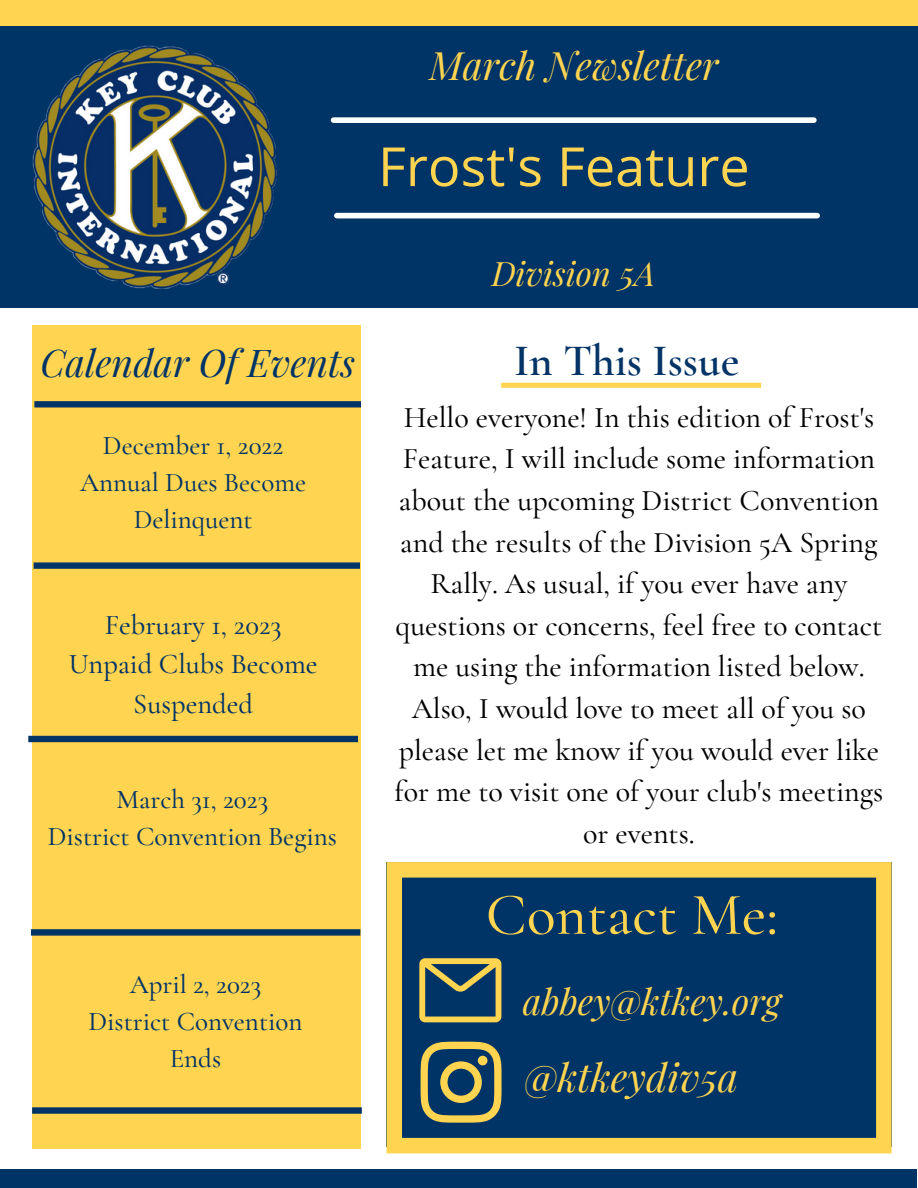
<style>
.page{position:relative;width:918px;height:1188px;background:#fff}
.page>*{position:absolute;margin:0;border:0;box-sizing:border-box;transform-origin:0 0}
.t1{font:500 60px "Cormorant Garamond";color:#fed450}
.t2{font:54px "Open Sans";color:#fed450}
.t3{font:600 45px "Cormorant Garamond";color:#036}
.t4{font:italic 39px "Playfair Display";color:#fed450}
.t5{font:italic 38.4px "Playfair Display";color:#fed450}
.t6{font:italic 37.5px "Playfair Display";color:#036}
.t7{font:italic 36px "Playfair Display";color:#fed450}
.t8{font:italic 33px "Playfair Display";color:#fed450}
.t9{font:500 30px/41.7px "Cormorant Garamond";color:#000;text-align:center}
.t10{font:500 28.5px/39.3px "Cormorant Garamond";color:#036;text-align:center}
.t11{font:500 27px/37.2px "Cormorant Garamond";color:#036;text-align:center}
</style>
<div class="page">
<div style="left:0;top:25px;width:918px;height:283px;background:#036"></div>
<div style="left:0;top:0;width:918px;height:26px;background:#fed450"></div>
<div style="left:0;top:1170px;width:917px;height:18px;background:#036"></div>
<img style="left:32px;top:45px;width:245px;height:244px">
<div style="left:337px;top:213px;width:480px;height:5px;background:#fff"></div>
<div style="left:334px;top:117px;width:480px;height:6px;background:#fff"></div>
<div style="left:32px;top:326px;width:328px;height:822px;background:#fed450"></div>
<svg style="left:34px;top:401px;width:327px;height:7px;background:#174263"></svg>
<svg style="left:34px;top:562px;width:326px;height:7px;background:#174163"></svg>
<div style="left:28px;top:736px;width:330px;height:6px;background:#036"></div>
<svg style="left:31px;top:929px;width:329px;height:7px;background:#154064"></svg>
<svg style="left:501px;top:383px;width:260px;height:5px"></svg>
<svg style="left:32px;top:1107px;width:330px;height:7px;background:#154064"></svg>
<svg style="left:387px;top:862px;width:505px;height:291px;background:#f7cf50"></svg>
<svg style="left:391px;top:865px;width:498px;height:285px;background:#254a62"></svg>
<svg style="left:419px;top:958px;width:82px;height:64px;background:#5f6f5d"></svg>
<svg style="left:421px;top:1042px;width:81px;height:81px;background:#68755c"></svg>
<div style="left:478px;top:1056px;width:10px;height:9px;background:#fed450;border-radius:50%"></div>
<p class="t5" style="left:430px;top:39px;width:291px">March Newsletter</p>
<h2 class="t2" style="left:378px;top:128px;width:373px">Frost's Feature</h2>
<p class="t6" style="left:40px;top:336px;width:316px">Calendar Of Events</p>
<p class="t11" style="left:80px;top:427px;width:227px">December 1, 2022<br>Annual Dues Become<br>Delinquent</p>
<p class="t10" style="left:69px;top:605px;width:250px">February 1, 2023<br>Unpaid Clubs Become<br>Suspended</p>
<p class="t11" style="left:48px;top:781px;width:290px">March 31, 2023<br>District Convention Begins</p>
<p class="t11" style="left:89px;top:966px;width:215px">April 2, 2023<br>District Convention<br>Ends</p>
<p class="t8" style="left:492px;top:250px;width:165px">Division 5A</p>
<h3 class="t3" style="left:514px;top:333px;width:227px">In This Issue</h3>
<p class="t9" style="left:395px;top:396px;width:490px">Hello everyone! In this edition of Frost's Feature, I will include some information about the upcoming District Convention and the results of the Division 5A Spring Rally. As usual, if you ever have any questions or concerns, feel free to contact me using the information listed below.<br>Also, I would love to meet all of you so please let me know if you would ever like for me to visit one of your club's meetings or events.</p>
<h1 class="t1" style="left:486px;top:878px;width:294px">Contact Me:</h1>
<p class="t7" style="left:523px;top:976px;width:260px">abbey@ktkey.org</p>
<h3 class="t4" style="left:525px;top:1050px;width:215px">@ktkeydiv5a</h3>
</div>
